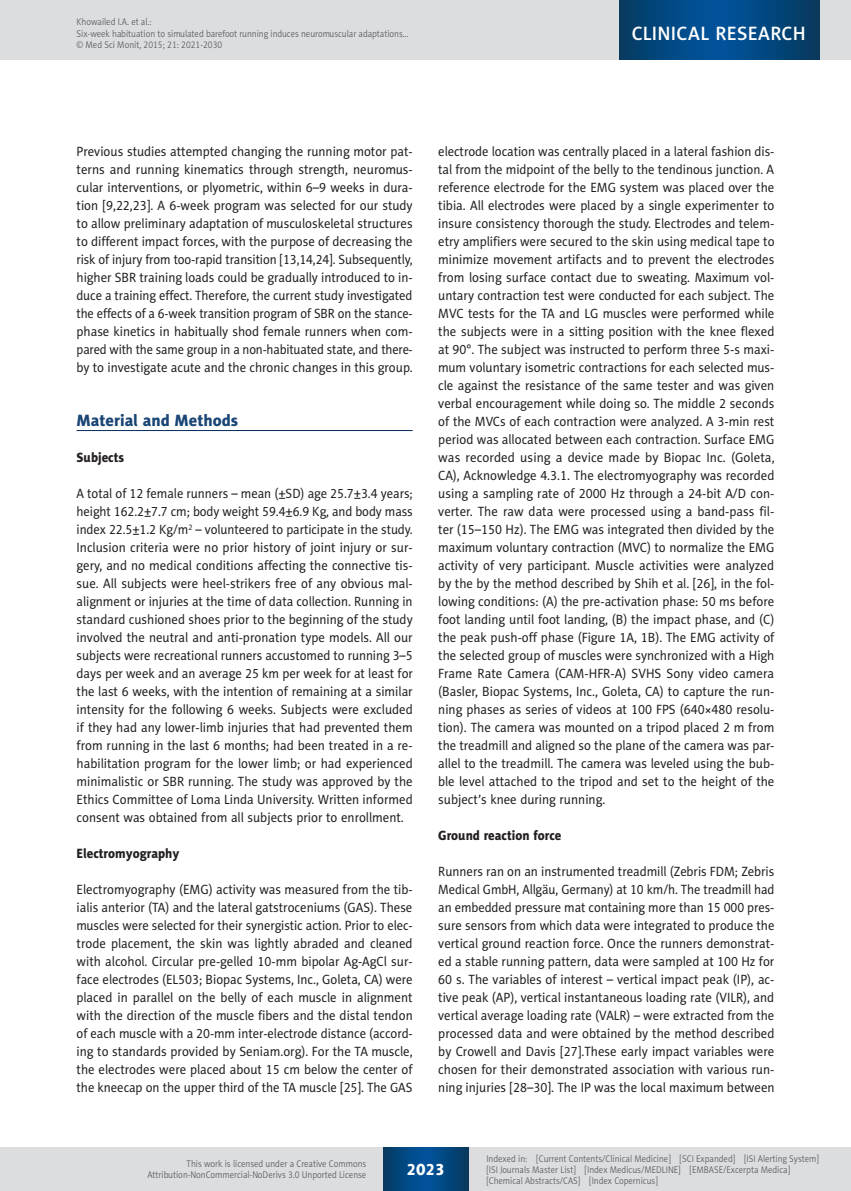
<style>
.page{position:relative;width:851px;height:1191px;background:#fff}
.page>*{position:absolute;margin:0;border:0;box-sizing:border-box;transform-origin:0 0}
.t1{font:19.5px "Naomi Sans EFN Medium";letter-spacing:.015em;color:#fff}
.MSM_Headline_1{font:16.5px "Naomi Sans EFN Heavy";color:#1a4574}
.t2{font:16.5px "Naomi Sans EFN Heavy";color:#fff}
.MSM_Body{font:13.5px/18px "Naomi Sans EFN";color:#231f20;text-align:justify;scale:.94 1}
.MSM_Body-2{font:13.5px/18px "Naomi Sans EFN";color:#231f20;text-align:justify;scale:.95 1}
.MSM_Headline_2{font:13.5px "Naomi Sans EFN Heavy";color:#231f20;scale:.95 1}
.MSM_pagina_zywa{font:9.75px/11.2px "Naomi Sans EFN Light";color:#57585a;scale:.9 1}
.MSM_pagina_sygnatura{font:9.75px "Naomi Sans EFN Light";color:#57585a;scale:.9 1}
</style>
<div class="page">
<hr style="left:77px;top:430px;width:335px;height:1px;background:#00295c">
<div style="left:0;top:1148px;width:850px;height:43px;background:#dcdddf"></div>
<svg style="left:383px;top:1147px;width:85px;height:43px;background:#02477e"></svg>
<div style="left:0;top:0;width:850px;height:60px;background:#dcdddf"></div>
<svg style="left:619px;top:0;width:200px;height:60px;background:#02477e"></svg>
<p class="MSM_pagina_zywa" style="left:77px;top:16px;width:370px">Khowailed I.A. et al.:<br>Six-week habituation to simulated barefoot running induces neuromuscular adaptations…</p>
<p class="MSM_pagina_sygnatura" style="left:77px;top:39px;width:163px">© Med Sci Monit, 2015; 21: 2021-2030</p>
<h1 class="t1" style="left:631px;top:22px;width:175px">CLINICAL RESEARCH</h1>
<p class="MSM_Body-2" style="left:77px;top:142px;width:355px">Previous studies attempted changing the running motor pat&shy;terns and running kinematics through strength, neuromus&shy;cular interventions, or plyometric, within 6–9 weeks in dura&shy;tion [9,22,23]. A 6-week program was selected for our study to allow preliminary adaptation of musculoskeletal structures to different impact forces, with the purpose of decreasing the risk of injury from too-rapid transition [13,14,24]. Subsequently, higher SBR training loads could be gradually introduced to in&shy;duce a training effect. Therefore, the current study investigated the effects of a 6-week transition program of SBR on the stance&shy;phase kinetics in habitually shod female runners when com&shy;pared with the same group in a non-habituated state, and there&shy;by to investigate acute and the chronic changes in this group.</p>
<p class="MSM_Headline_1" style="left:77px;top:410px;width:163px">Material and Methods</p>
<p class="MSM_Headline_2" style="left:77px;top:449px;width:52px">Subjects</p>
<p class="MSM_Body" style="left:77px;top:484px;width:359px">A total of 12 female runners – mean (±SD) age 25.7±3.4 years; height 162.2±7.7 cm; body weight 59.4±6.9 Kg, and body mass index 22.5±1.2 Kg/m<sup>2</sup> – volunteered to participate in the study.<br>Inclusion criteria were no prior history of joint injury or sur&shy;gery, and no medical conditions affecting the connective tis&shy;sue. All subjects were heel-strikers free of any obvious mal&shy;alignment or injuries at the time of data collection. Running in standard cushioned shoes prior to the beginning of the study involved the neutral and anti-pronation type models. All our subjects were recreational runners accustomed to running 3–5 days per week and an average 25 km per week for at least for the last 6 weeks, with the intention of remaining at a similar intensity for the following 6 weeks. Subjects were excluded if they had any lower-limb injuries that had prevented them from running in the last 6 months; had been treated in a re&shy;habilitation program for the lower limb; or had experienced minimalistic or SBR running. The study was approved by the Ethics Committee of Loma Linda University. Written informed consent was obtained from all subjects prior to enrollment.</p>
<p class="MSM_Headline_2" style="left:77px;top:845px;width:110px">Electromyography</p>
<p class="MSM_Body-2" style="left:77px;top:880px;width:355px">Electromyography (EMG) activity was measured from the tib&shy;ialis anterior (TA) and the lateral gatstroceniums (GAS). These muscles were selected for their synergistic action. Prior to elec&shy;trode placement, the skin was lightly abraded and cleaned with alcohol. Circular pre-gelled 10-mm bipolar Ag-AgCl sur&shy;face electrodes (EL503; Biopac Systems, Inc., Goleta, CA) were placed in parallel on the belly of each muscle in alignment with the direction of the muscle fibers and the distal tendon of each muscle with a 20-mm inter-electrode distance (accord&shy;ing to standards provided by Seniam.org). For the TA muscle, the electrodes were placed about 15 cm below the center of the kneecap on the upper third of the TA muscle [25]. The GAS</p>
<p class="MSM_Body" style="left:438px;top:142px;width:359px">electrode location was centrally placed in a lateral fashion dis&shy;tal from the midpoint of the belly to the tendinous junction. A reference electrode for the EMG system was placed over the tibia. All electrodes were placed by a single experimenter to insure consistency thorough the study. Electrodes and telem&shy;etry amplifiers were secured to the skin using medical tape to minimize movement artifacts and to prevent the electrodes from losing surface contact due to sweating. Maximum vol&shy;untary contraction test were conducted for each subject. The MVC tests for the TA and LG muscles were performed while the subjects were in a sitting position with the knee flexed at 90°. The subject was instructed to perform three 5-s maxi&shy;mum voluntary isometric contractions for each selected mus&shy;cle against the resistance of the same tester and was given verbal encouragement while doing so. The middle 2 seconds of the MVCs of each contraction were analyzed. A 3-min rest period was allocated between each contraction. Surface EMG was recorded using a device made by Biopac Inc. (Goleta, CA), Acknowledge 4.3.1. The electromyography was recorded using a sampling rate of 2000 Hz through a 24-bit A/D con&shy;verter. The raw data were processed using a band-pass fil&shy;ter (15–150 Hz). The EMG was integrated then divided by the maximum voluntary contraction (MVC) to normalize the EMG activity of very participant. Muscle activities were analyzed by the by the method described by Shih et al. [26], in the fol&shy;lowing conditions: (A) the pre-activation phase: 50 ms before foot landing until foot landing, (B) the impact phase, and (C) the peak push-off phase (Figure 1A, 1B). The EMG activity of the selected group of muscles were synchronized with a High Frame Rate Camera (CAM-HFR-A) SVHS Sony video camera (Basler, Biopac Systems, Inc., Goleta, CA) to capture the run&shy;ning phases as series of videos at 100 FPS (640×480 resolu&shy;tion). The camera was mounted on a tripod placed 2 m from the treadmill and aligned so the plane of the camera was par&shy;allel to the treadmill. The camera was leveled using the bub&shy;ble level attached to the tripod and set to the height of the subject’s knee during running.</p>
<p class="MSM_Headline_2" style="left:438px;top:827px;width:131px">Ground reaction force</p>
<p class="MSM_Body-2" style="left:438px;top:862px;width:355px">Runners ran on an instrumented treadmill (Zebris FDM; Zebris Medical GmbH, Allgäu, Germany) at 10 km/h. The treadmill had an embedded pressure mat containing more than 15 000 pres&shy;sure sensors from which data were integrated to produce the vertical ground reaction force. Once the runners demonstrat&shy;ed a stable running pattern, data were sampled at 100 Hz for 60 s. The variables of interest – vertical impact peak (IP), ac&shy;tive peak (AP), vertical instantaneous loading rate (VILR), and vertical average loading rate (VALR) – were extracted from the processed data and were obtained by the method described by Crowell and Davis [27].These early impact variables were chosen for their demonstrated association with various run&shy;ning injuries [28–30]. The IP was the local maximum between</p>
<p class="MSM_pagina_zywa" style="left:147px;top:1158px;width:245px;text-align:right">This work is licensed under a Creative Commons<br>Attribution-NonCommercial-NoDerivs 3.0 Unported License</p>
<p class="t2" style="left:406px;top:1159px;width:40px">2023</p>
<p class="MSM_pagina_zywa" style="left:486px;top:1152px;width:371px">Indexed in: [Current Contents/Clinical Medicine] [SCI Expanded] [ISI Alerting System] [ISI Journals Master List] [Index Medicus/MEDLINE] [EMBASE/Excerpta Medica] [Chemical Abstracts/CAS] [Index Copernicus]</p>
</div>
